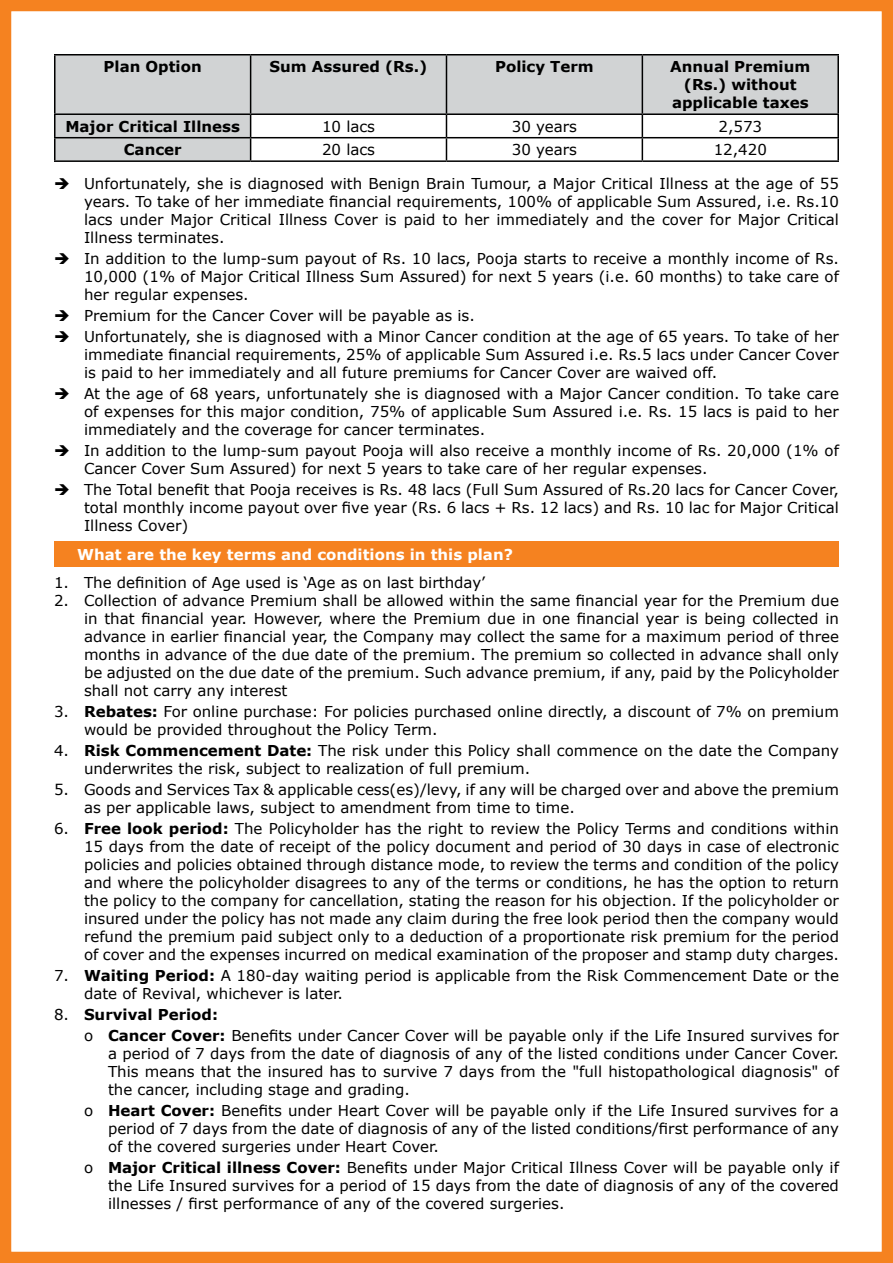
<style>
.page{position:relative;width:893px;height:1263px;background:#fff}
.page>*{position:absolute;margin:0;border:0;box-sizing:border-box;transform-origin:0 0}
.t1{font:15px/18px "Verdana";color:#000;text-align:justify}
.t2{font:700 15px/18px "Verdana";color:#000;text-align:center}
.t3{font:700 15px "Verdana";color:#fff}
.s1{font-weight:700}
</style>
<div class="page">
<div style="left:0;top:0;width:893px;height:1263px;border:11px solid #f58220"></div>
<hr style="left:54px;top:54px;width:197px;height:2px;background:#000">
<hr style="left:54px;top:56px;width:2px;height:57px;background:#000">
<hr style="left:251px;top:54px;width:195px;height:2px;background:#000">
<hr style="left:446px;top:54px;width:196px;height:2px;background:#000">
<hr style="left:642px;top:54px;width:197px;height:2px;background:#000">
<hr style="left:837px;top:56px;width:2px;height:57px;background:#000">
<hr style="left:54px;top:113px;width:197px;height:2px;background:#000">
<hr style="left:54px;top:115px;width:2px;height:22px;background:#000">
<hr style="left:642px;top:113px;width:197px;height:2px;background:#000">
<hr style="left:837px;top:115px;width:2px;height:22px;background:#000">
<hr style="left:54px;top:137px;width:197px;height:1px;background:#000">
<hr style="left:54px;top:138px;width:2px;height:22px;background:#000">
<hr style="left:642px;top:137px;width:197px;height:1px;background:#000">
<svg style="left:55px;top:55px;width:783px;height:105px"></svg>
<hr style="left:837px;top:138px;width:2px;height:22px;background:#000">
<hr style="left:54px;top:160px;width:197px;height:2px;background:#000">
<hr style="left:251px;top:160px;width:195px;height:2px;background:#000">
<hr style="left:446px;top:160px;width:196px;height:2px;background:#000">
<hr style="left:642px;top:160px;width:197px;height:2px;background:#000">
<div style="left:54px;top:541px;width:785px;height:26px;background:#f58220"></div>
<p class="t2" style="left:104px;top:57px;width:100px">Plan Option</p>
<p class="t2" style="left:270px;top:57px;width:159px">Sum Assured (Rs.)</p>
<p class="t2" style="left:495px;top:57px;width:100px">Policy Term</p>
<p class="t2" style="left:670px;top:57px;width:141px">Annual Premium (Rs.) without applicable taxes</p>
<p class="t2" style="left:65px;top:117px;width:176px">Major Critical Illness</p>
<p class="t1" style="left:322px;top:117px;width:55px">10 lacs</p>
<p class="t1" style="left:512px;top:117px;width:67px">30 years</p>
<p class="t1" style="left:718px;top:117px;width:45px">2,573</p>
<p class="t2" style="left:124px;top:140px;width:59px">Cancer</p>
<p class="t1" style="left:322px;top:141px;width:55px">20 lacs</p>
<p class="t1" style="left:512px;top:141px;width:67px">30 years</p>
<p class="t1" style="left:714px;top:141px;width:55px">12,420</p>
<p class="t1" style="left:84px;top:175px;width:756px;text-indent:-30px">➔ Unfortunately, she is diagnosed with Benign Brain Tumour, a Major Critical Illness at the age of 55 years. To take of her immediate financial requirements, 100% of applicable Sum Assured, i.e. Rs.10 lacs under Major Critical Illness Cover is paid to her immediately and the cover for Major Critical Illness terminates.</p>
<p class="t1" style="left:84px;top:250px;width:756px;text-indent:-30px">➔ In addition to the lump-sum payout of Rs. 10 lacs, Pooja starts to receive a monthly income of Rs.<br>10,000 (1% of Major Critical Illness Sum Assured) for next 5 years (i.e. 60 months) to take care of her regular expenses.</p>
<p class="t1" style="left:54px;top:307px;width:422px">➔ Premium for the Cancer Cover will be payable as is.</p>
<p class="t1" style="left:84px;top:328px;width:756px;text-indent:-30px">➔ Unfortunately, she is diagnosed with a Minor Cancer condition at the age of 65 years. To take of her immediate financial requirements, 25% of applicable Sum Assured i.e. Rs.5 lacs under Cancer Cover is paid to her immediately and all future premiums for Cancer Cover are waived off.</p>
<p class="t1" style="left:84px;top:385px;width:756px;text-indent:-30px">➔ At the age of 68 years, unfortunately she is diagnosed with a Major Cancer condition. To take care of expenses for this major condition, 75% of applicable Sum Assured i.e. Rs. 15 lacs is paid to her immediately and the coverage for cancer terminates.</p>
<p class="t1" style="left:84px;top:442px;width:756px;text-indent:-30px">➔ In addition to the lump-sum payout Pooja will also receive a monthly income of Rs. 20,000 (1% of<br>Cancer Cover Sum Assured) for next 5 years to take care of her regular expenses.</p>
<p class="t1" style="left:84px;top:481px;width:756px;text-indent:-30px">➔ The Total benefit that Pooja receives is Rs. 48 lacs (Full Sum Assured of Rs.20 lacs for Cancer Cover, total monthly income payout over five year (Rs. 6 lacs + Rs. 12 lacs) and Rs. 10 lac for Major Critical Illness Cover)</p>
<p class="t3" style="left:77px;top:543px;width:437px">What are the key terms and conditions in this plan?</p>
<p class="t1" style="left:54px;top:574px;width:433px">1. The definition of Age used is ‘Age as on last birthday’</p>
<p class="t1" style="left:84px;top:592px;width:756px;text-indent:-30px">2. Collection of advance Premium shall be allowed within the same financial year for the Premium due in that financial year. However, where the Premium due in one financial year is being collected in advance in earlier financial year, the Company may collect the same for a maximum period of three months in advance of the due date of the premium. The premium so collected in advance shall only be adjusted on the due date of the premium. Such advance premium, if any, paid by the Policyholder shall not carry any interest</p>
<p class="t1" style="left:84px;top:703px;width:756px;text-indent:-30px">3. <span class="s1">Rebates:</span> For online purchase: For policies purchased online directly, a discount of 7% on premium would be provided throughout the Policy Term.</p>
<p class="t1" style="left:84px;top:742px;width:756px;text-indent:-30px">4. <span class="s1">Risk Commencement Date:</span> The risk under this Policy shall commence on the date the Company underwrites the risk, subject to realization of full premium.</p>
<p class="t1" style="left:84px;top:781px;width:756px;text-indent:-30px">5. Goods and Services Tax &amp; applicable cess(es)/levy, if any will be charged over and above the premium as per applicable laws, subject to amendment from time to time.</p>
<p class="t1" style="left:84px;top:820px;width:756px;text-indent:-30px">6. <span class="s1">Free look period:</span> The Policyholder has the right to review the Policy Terms and conditions within 15 days from the date of receipt of the policy document and period of 30 days in case of electronic policies and policies obtained through distance mode, to review the terms and condition of the policy and where the policyholder disagrees to any of the terms or conditions, he has the option to return the policy to the company for cancellation, stating the reason for his objection. If the policyholder or insured under the policy has not made any claim during the free look period then the company would refund the premium paid subject only to a deduction of a proportionate risk premium for the period of cover and the expenses incurred on medical examination of the proposer and stamp duty charges.</p>
<p class="t1" style="left:84px;top:967px;width:756px;text-indent:-30px">7. <span class="s1">Waiting Period:</span> A 180-day waiting period is applicable from the Risk Commencement Date or the date of Revival, whichever is later.</p>
<p class="t1" style="left:84px;top:1004px;width:756px;line-height:21px;text-indent:-30px">8. <span class="s1">Survival Period:<br></span>o <span class="s1">Cancer Cover:</span> Benefits under Cancer Cover will be payable only if the Life Insured survives for</p>
<p class="t1" style="left:108px;top:1045px;width:732px">a period of 7 days from the date of diagnosis of any of the listed conditions under Cancer Cover.<br>This means that the insured has to survive 7 days from the "full histopathological diagnosis" of the cancer, including stage and grading.</p>
<p class="t1" style="left:108px;top:1102px;width:732px;text-indent:-24px">o <span class="s1">Heart Cover:</span> Benefits under Heart Cover will be payable only if the Life Insured survives for a period of 7 days from the date of diagnosis of any of the listed conditions/first performance of any of the covered surgeries under Heart Cover.</p>
<p class="t1" style="left:108px;top:1159px;width:732px;text-indent:-24px">o <span class="s1">Major Critical illness Cover:</span> Benefits under Major Critical Illness Cover will be payable only if the Life Insured survives for a period of 15 days from the date of diagnosis of any of the covered illnesses / first performance of any of the covered surgeries.</p>
</div>
